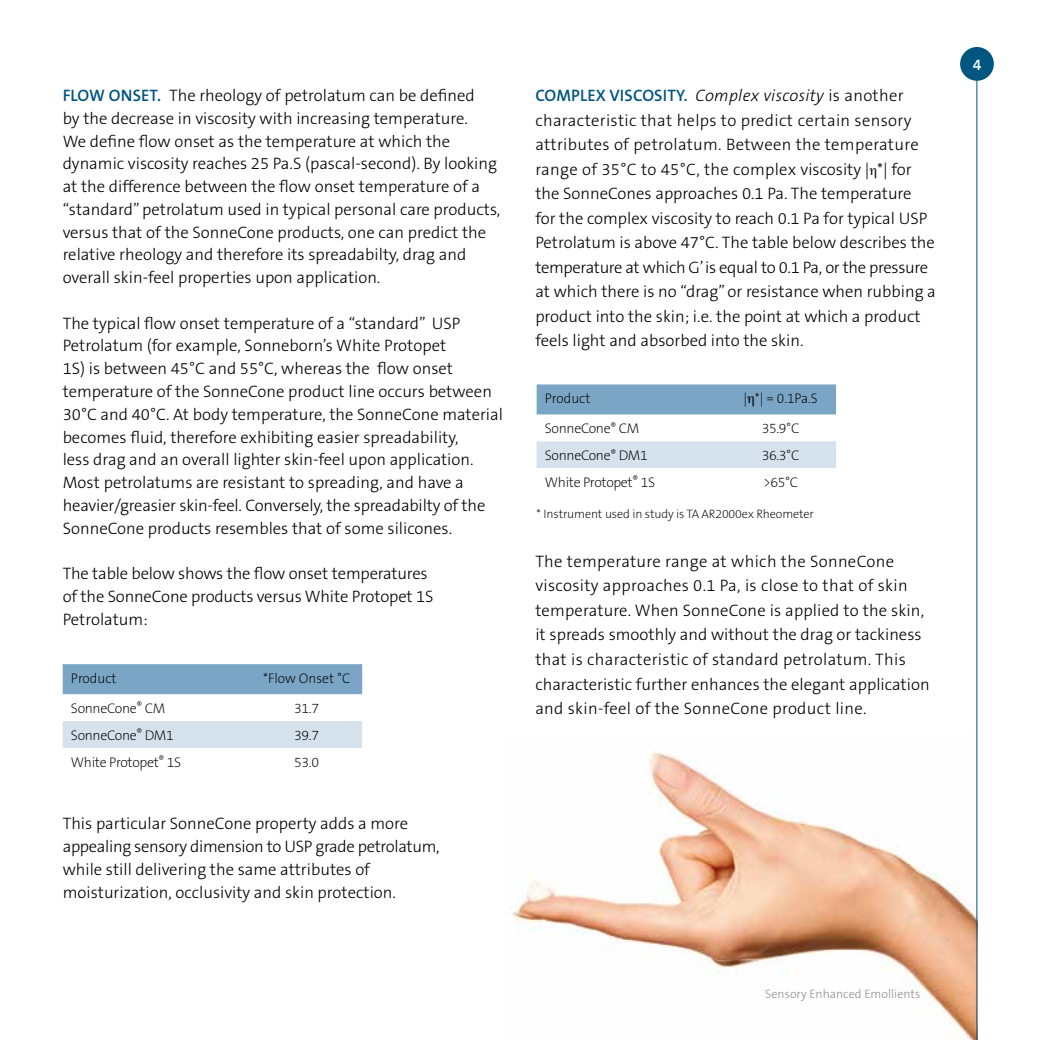
<style>
.page{position:relative;width:1040px;height:1040px;background:#fff}
.page>*{position:absolute;margin:0;border:0;box-sizing:border-box;transform-origin:0 0}
.t1{font:300 16.62px/22.8px "The Sans B3";color:#000}
.t2{font:600 16.62px "The Sans B6";letter-spacing:.01em;color:#005581}
.t3{font:600 15.75px "The Sans B6";color:#fff}
.t4{font:200 14px "The Sans B2";letter-spacing:-.025em;color:#000}
.t5{font:200 14px "The Sans B2";color:#000}
.t6{font:200 12.25px "The Sans B2";letter-spacing:-.01em;color:#000}
.t7{font:300 12.25px "The Sans B3";color:#919195}
.s1{font-family:"The Sans B6";font-weight:600;color:#005581}
.s2{font-family:"The Sans B3";font-weight:300;font-style:italic;color:#000}
.s3{font-family:"The Sans B3";font-weight:300;color:#000}
.s4{font-family:"Times";font-weight:400;font-size:14px}
.s5{font-family:"Times";font-weight:400}
</style>
<div class="page">
<img style="left:512px;top:753px;width:464px;height:287px">
<div style="left:960px;top:47px;width:33px;height:34px;background:#005581;border-radius:50%"></div>
<hr style="left:976px;top:79px;width:1px;height:961px;background:#005581">
<div style="left:63px;top:664px;width:299px;height:30px;background:#7aa5c5"></div>
<div style="left:63px;top:721px;width:299px;height:27px;background:#d5e1ec"></div>
<div style="left:536px;top:384px;width:300px;height:30px;background:#7aa5c5"></div>
<div style="left:536px;top:441px;width:300px;height:27px;background:#d5e1ec"></div>
<p class="t1" style="left:63px;top:85px;width:439px"><span class="s1">FLOW ONSET.</span> The rheology of petrolatum can be defined<br>by the decrease in viscosity with increasing temperature.<br>We define flow onset as the temperature at which the dynamic viscosity reaches 25 Pa.S (pascal-second). By looking at the difference between the flow onset temperature of a “standard” petrolatum used in typical personal care products, versus that of the SonneCone products, one can predict the relative rheology and therefore its spreadabilty, drag and overall skin-feel properties upon application.</p>
<p class="t1" style="left:63px;top:312px;width:442px">The typical flow onset temperature of a “standard” USP Petrolatum (for example, Sonneborn’s White Protopet<br>1S) is between 45°C and 55°C, whereas the flow onset temperature of the SonneCone product line occurs between 30°C and 40°C. At body temperature, the SonneCone material becomes fluid, therefore exhibiting easier spreadability,<br>less drag and an overall lighter skin-feel upon application.<br>Most petrolatums are resistant to spreading, and have a heavier/greasier skin-feel. Conversely, the spreadabilty of the SonneCone products resembles that of some silicones.</p>
<p class="t1" style="left:63px;top:562px;width:372px">The table below shows the flow onset temperatures of the SonneCone products versus White Protopet 1S<br>Petrolatum:</p>
<p class="t5" style="left:71px;top:670px;width:47px">Product</p>
<p class="t5" style="left:263px;top:670px;width:89px">*Flow Onset °C</p>
<p class="t4" style="left:71px;top:700px;width:96px">SonneCone<sup>®</sup> CM</p>
<p class="t4" style="left:294px;top:700px;width:26px">31.7</p>
<p class="t4" style="left:71px;top:727px;width:104px">SonneCone<sup>®</sup> DM1</p>
<p class="t4" style="left:294px;top:727px;width:26px">39.7</p>
<p class="t4" style="left:71px;top:754px;width:112px">White Protopet<sup>®</sup> 1S</p>
<p class="t4" style="left:294px;top:754px;width:26px">53.0</p>
<p class="t1" style="left:63px;top:812px;width:378px">This particular SonneCone property adds a more appealing sensory dimension to USP grade petrolatum, while still delivering the same attributes of moisturization, occlusivity and skin protection.</p>
<p class="t2" style="left:535px;top:86px;width:370px">COMPLEX VISCOSITY. <span class="s2">Complex viscosity</span> <span class="s3">is another</span></p>
<p class="t1" style="left:535px;top:108px;width:402px;line-height:24.5px">characteristic that helps to predict certain sensory attributes of petrolatum. Between the temperature range of 35°C to 45°C, the complex viscosity |<span class="s4">η</span>*| for the SonneCones approaches 0.1 Pa. The temperature for the complex viscosity to reach 0.1 Pa for typical USP Petrolatum is above 47°C. The table below describes the temperature at which G’ is equal to 0.1 Pa, or the pressure at which there is no “drag” or resistance when rubbing a product into the skin; i.e. the point at which a product feels light and absorbed into the skin.</p>
<p class="t5" style="left:545px;top:391px;width:47px">Product</p>
<p class="t4" style="left:743px;top:391px;width:76px">|<span class="s5">η</span>*| = 0.1Pa.S</p>
<p class="t4" style="left:545px;top:421px;width:96px">SonneCone<sup>®</sup> CM</p>
<p class="t4" style="left:761px;top:421px;width:39px">35.9°C</p>
<p class="t4" style="left:545px;top:448px;width:104px">SonneCone<sup>®</sup> DM1</p>
<p class="t4" style="left:761px;top:448px;width:39px">36.3°C</p>
<p class="t4" style="left:545px;top:474px;width:112px">White Protopet<sup>®</sup> 1S</p>
<p class="t4" style="left:763px;top:474px;width:37px">&gt;65°C</p>
<p class="t6" style="left:536px;top:507px;width:279px">* Instrument used in study is TA AR2000ex Rheometer</p>
<p class="t1" style="left:535px;top:549px;width:396px;line-height:24.5px">The temperature range at which the SonneCone viscosity approaches 0.1 Pa, is close to that of skin temperature. When SonneCone is applied to the skin, it spreads smoothly and without the drag or tackiness that is characteristic of standard petrolatum. This characteristic further enhances the elegant application and skin-feel of the SonneCone product line.</p>
<p class="t7" style="left:765px;top:987px;width:156px">Sensory Enhanced Emollients</p>
<p class="t3" style="left:972px;top:56px;width:10px">4</p>
</div>
